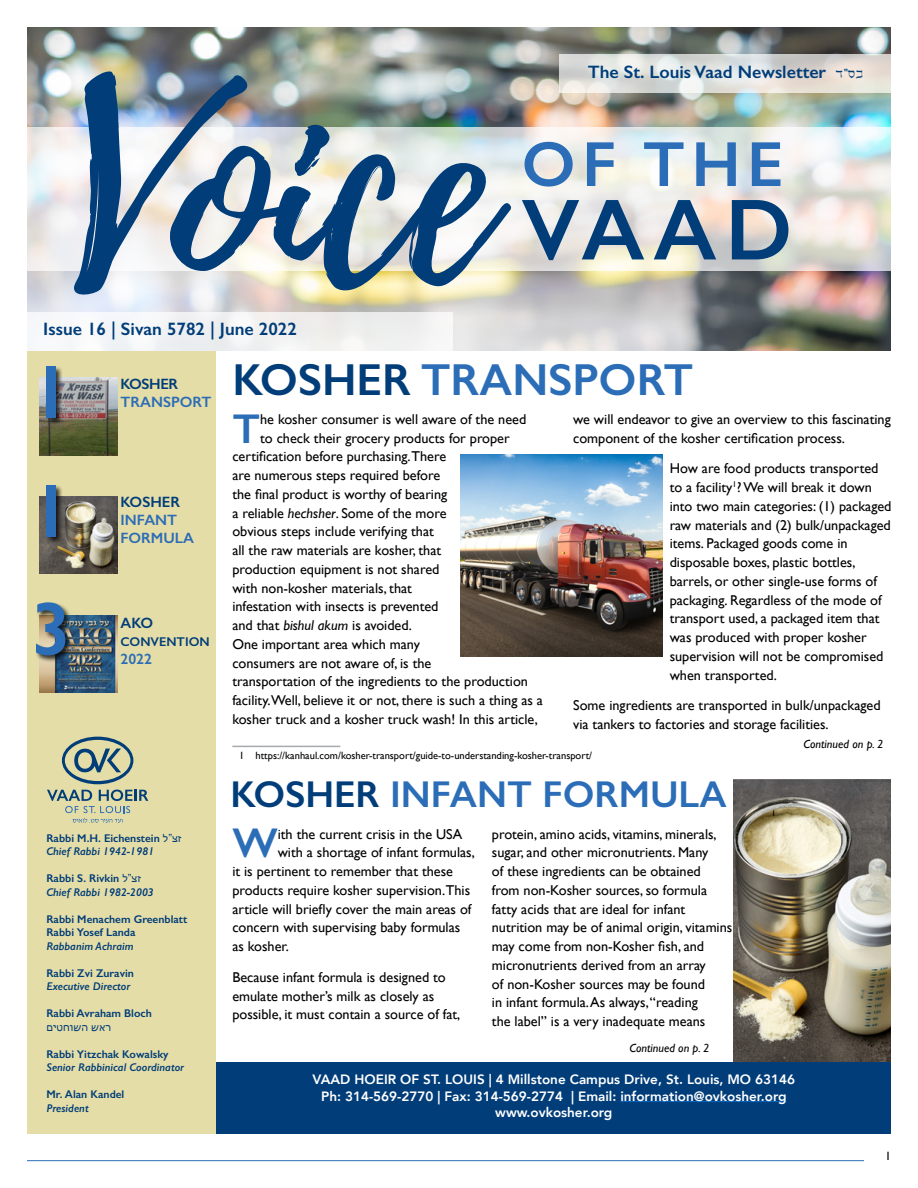
<style>
.page{position:relative;width:918px;height:1188px;background:#fff}
.page>*{position:absolute;margin:0;border:0;box-sizing:border-box;transform-origin:0 0}
.t1{font:265.05px "Playlist Script";color:#003d79}
.t2{font:600 87px "Gill Sans";color:#003d79}
.t3{font:600 75.9px "Gill Sans";color:#2b6db6}
.t4{font:600 63.9px "Gill Sans";color:#2b6db6}
.t5{font:600 45px "Gill Sans";color:#2b6db6}
.t6{font:600 41.7px "Gill Sans";color:#2b6db6}
.t7{font:600 37.5px "Gill Sans";color:#2b6db6}
.t8{font:600 18px "Gill Sans";color:#003d79}
.t9{font:600 15px "Gill Sans";color:#2b6db6}
.t10{font:600 15px "Gill Sans";letter-spacing:-.025em;color:#003d79}
.t11{font:14.25px/18.8px "Gill Sans";color:#000}
.t12{font:800 13.5px/16.2px "Avenir";color:#fff;text-align:center}
.t13{font:600 12.75px "Gill Sans";color:#003d79}
.t14{font:italic 12px "Gill Sans";color:#000}
.t15{font:12px "Gill Sans";color:#000}
.t16{font:600 11.25px/13.5px "Gill Sans";color:#003d79}
.t17{font:italic 600 11.25px/13.5px "Gill Sans";color:#003d79}
.t18{font:11.25px "Arial Unicode MS";color:#003d79}
.t19{font:10.5px "Gill Sans";color:#000}
.s1{font-family:"UD Gonen";font-weight:400;font-size:15px}
.s2{font-family:"Arial Unicode MS";font-weight:400}
.s3{font-style:italic}
.s4{font-style:normal}
.s5{font-family:"Arial Unicode MS";font-weight:400;font-style:normal}
.s6{color:#003d79}
</style>
<div class="page">
<img style="left:734px;top:780px;width:157px;height:283px">
<div style="left:73px;top:1063px;width:818px;height:71px;background:#003d79"></div>
<hr style="left:620px;top:1101px;width:167px;height:1px;background:#0563c1">
<div style="left:27px;top:346px;width:189px;height:788px;background:#e5dda7"></div>
<hr style="left:232px;top:746px;width:108px;height:1px;background:#a7a9ac">
<img style="left:40px;top:496px;width:77px;height:78px">
<div style="left:46px;top:484px;width:17px;height:60px;background:#000;opacity:.75"></div>
<img style="left:40px;top:378px;width:77px;height:77px">
<div style="left:46px;top:366px;width:17px;height:59px;background:#000;opacity:.75"></div>
<img style="left:40px;top:615px;width:77px;height:78px">
<div style="left:36px;top:602px;width:37px;height:61px;background:#000;opacity:.75"></div>
<svg style="left:62px;top:737px;width:71px;height:47px"></svg>
<svg style="left:47px;top:790px;width:101px;height:33px"></svg>
<img style="left:27px;top:27px;width:864px;height:323px">
<div style="left:27px;top:312px;width:425px;height:39px;background:#f2f2f2"></div>
<svg style="left:27px;top:127px;width:864px;height:144px"></svg>
<svg style="left:560px;top:54px;width:331px;height:39px;background:#dfdeda"></svg>
<hr style="left:27px;top:1160px;width:837px;height:1px;background:#2b6db6">
<img style="left:460px;top:454px;width:203px;height:203px">
<h1 class="t1" style="left:74px;top:1px;width:419px">Voice</h1>
<p class="t8" style="left:43px;top:318px;width:255px">Issue 16 | Sivan 5782 | June 2022</p>
<p class="t8" style="left:588px;top:61px;width:278px">The St. Louis Vaad Newsletter <span class="s1">ד" בס</span></p>
<h3 class="t4" style="left:521px;top:126px;width:264px">OF THE</h3>
<h2 class="t2" style="left:521px;top:177px;width:273px">VAAD</h2>
<h3 class="t3" style="left:31px;top:347px;width:42px">1</h3>
<h3 class="t3" style="left:31px;top:465px;width:42px">1</h3>
<h3 class="t3" style="left:31px;top:583px;width:42px">3</h3>
<p class="t10" style="left:120px;top:374px;width:59px">KOSHER</p>
<p class="t9" style="left:120px;top:392px;width:92px">TRANSPORT</p>
<p class="t10" style="left:120px;top:493px;width:61px">KOSHER</p>
<p class="t9" style="left:120px;top:511px;width:58px">INFANT</p>
<p class="t9" style="left:120px;top:529px;width:75px">FORMULA</p>
<p class="t10" style="left:120px;top:614px;width:34px">AKO</p>
<p class="t13" style="left:120px;top:634px;width:91px">CONVENTION</p>
<p class="t9" style="left:120px;top:650px;width:33px">2022</p>
<p class="t16" style="left:46px;top:831px;width:137px">Rabbi M.H. Eichenstein <span class="s2">ל“ זצ<br></span><span class="s3">Chief Rabbi 1942-1981</span></p>
<p class="t17" style="left:46px;top:871px;width:109px"><span class="s4">Rabbi S. Rivkin</span> <span class="s5">ל“ זצ<br></span>Chief Rabbi 1982-2003</p>
<p class="t16" style="left:46px;top:912px;width:142px">Rabbi Menachem Greenblatt<br>Rabbi Yosef Landa</p>
<p class="t17" style="left:46px;top:939px;width:89px">Rabbanim Achraim</p>
<p class="t16" style="left:46px;top:966px;width:89px">Rabbi Zvi Zuravin</p>
<p class="t17" style="left:46px;top:979px;width:86px">Executive Director</p>
<p class="t16" style="left:46px;top:1006px;width:107px">Rabbi Avraham Bloch</p>
<p class="t18" style="left:46px;top:1018px;width:66px">שוחטים שה רא</p>
<p class="t16" style="left:46px;top:1047px;width:124px">Rabbi Yitzchak Kowalsky</p>
<p class="t17" style="left:46px;top:1060px;width:139px">Senior Rabbinical Coordinator</p>
<p class="t16" style="left:46px;top:1087px;width:80px">Mr. Alan Kandel</p>
<p class="t17" style="left:46px;top:1101px;width:44px">President</p>
<h3 class="t5" style="left:232px;top:353px;width:463px"><span class="s6">KOSHER</span> TRANSPORT</h3>
<h3 class="t6" style="left:232px;top:403px;width:29px">T</h3>
<p class="t11" style="left:260px;top:410px;width:268px">he kosher consumer is well aware of the need</p>
<p class="t11" style="left:573px;top:410px;width:319px">we will endeavor to give an overview to this fascinating component of the kosher certification process.</p>
<p class="t11" style="left:670px;top:459px;width:223px">How are food products transported to a facility<sup>1</sup>? We will break it down into two main categories: (1) packaged raw materials and (2) bulk/unpackaged items. Packaged goods come in disposable boxes, plastic bottles, barrels, or other single-use forms of packaging. Regardless of the mode of transport used, a packaged item that was produced with proper kosher supervision will not be compromised when transported.</p>
<p class="t11" style="left:573px;top:696px;width:309px">Some ingredients are transported in bulk/unpackaged via tankers to factories and storage facilities.</p>
<p class="t11" style="left:260px;top:428px;width:251px">to check their grocery products for proper</p>
<p class="t11" style="left:232px;top:447px;width:215px">certification before purchasing.There</p>
<p class="t11" style="left:232px;top:466px;width:209px">are numerous steps required before</p>
<p class="t11" style="left:232px;top:485px;width:216px">the final product is worthy of bearing</p>
<p class="t11" style="left:232px;top:503px;width:216px">a reliable <span class="s3">hechsher</span>. Some of the more</p>
<p class="t11" style="left:232px;top:522px;width:203px">obvious steps include verifying that</p>
<p class="t11" style="left:232px;top:541px;width:210px">all the raw materials are kosher, that</p>
<p class="t11" style="left:232px;top:560px;width:209px">production equipment is not shared</p>
<p class="t11" style="left:232px;top:578px;width:181px">with non-kosher materials, that</p>
<p class="t11" style="left:232px;top:597px;width:208px">infestation with insects is prevented</p>
<p class="t11" style="left:232px;top:616px;width:181px">and that <span class="s3">bishul akum</span> is avoided.</p>
<p class="t11" style="left:232px;top:635px;width:189px">One important area which many</p>
<p class="t11" style="left:232px;top:653px;width:201px">consumers are not aware of, is the</p>
<p class="t11" style="left:232px;top:672px;width:297px">transportation of the ingredients to the production</p>
<p class="t11" style="left:232px;top:691px;width:312px">facility.Well, believe it or not, there is such a thing as a</p>
<p class="t11" style="left:232px;top:710px;width:307px">kosher truck and a kosher truck wash! In this article,</p>
<p class="t19" style="left:239px;top:749px;width:355px">1 https://kanhaul.com/kosher-transport/guide-to-understanding-kosher-transport/</p>
<p class="t14" style="left:804px;top:738px;width:81px">Continued on p. 2</p>
<h3 class="t7" style="left:231px;top:772px;width:497px"><span class="s6">KOSHER</span> INFANT FORMULA</h3>
<h3 class="t6" style="left:232px;top:818px;width:47px">W</h3>
<p class="t11" style="left:278px;top:824px;width:186px">ith the current crisis in the USA</p>
<p class="t11" style="left:278px;top:843px;width:199px">with a shortage of infant formulas,</p>
<p class="t11" style="left:232px;top:862px;width:222px">it is pertinent to remember that these</p>
<p class="t11" style="left:232px;top:880px;width:239px">products require kosher supervision.This</p>
<p class="t11" style="left:232px;top:899px;width:241px">article will briefly cover the main areas of</p>
<p class="t11" style="left:232px;top:918px;width:229px">concern with supervising baby formulas</p>
<p class="t11" style="left:232px;top:937px;width:58px">as kosher.</p>
<p class="t11" style="left:232px;top:968px;width:230px">Because infant formula is designed to emulate mother’s milk as closely as possible, it must contain a source of fat,</p>
<p class="t11" style="left:492px;top:824px;width:242px">protein, amino acids, vitamins, minerals, sugar, and other micronutrients. Many<br>of these ingredients can be obtained<br>from non-Kosher sources, so formula fatty acids that are ideal for infant nutrition may be of animal origin, vitamins may come from non-Kosher fish, and micronutrients derived from an array<br>of non-Kosher sources may be found<br>in infant formula. As always, “reading<br>the label” is a very inadequate means</p>
<p class="t14" style="left:630px;top:1041px;width:81px">Continued on p. 2</p>
<p class="t12" style="left:313px;top:1072px;width:484px">VAAD HOEIR OF ST. LOUIS | 4 Millstone Campus Drive, St. Louis, MO 63146<br>Ph: 314-569-2770 | Fax: 314-569-2774 | Email: information@ovkosher.org www.ovkosher.org</p>
<p class="t15" style="left:885px;top:1148px;width:7px">1</p>
</div>
